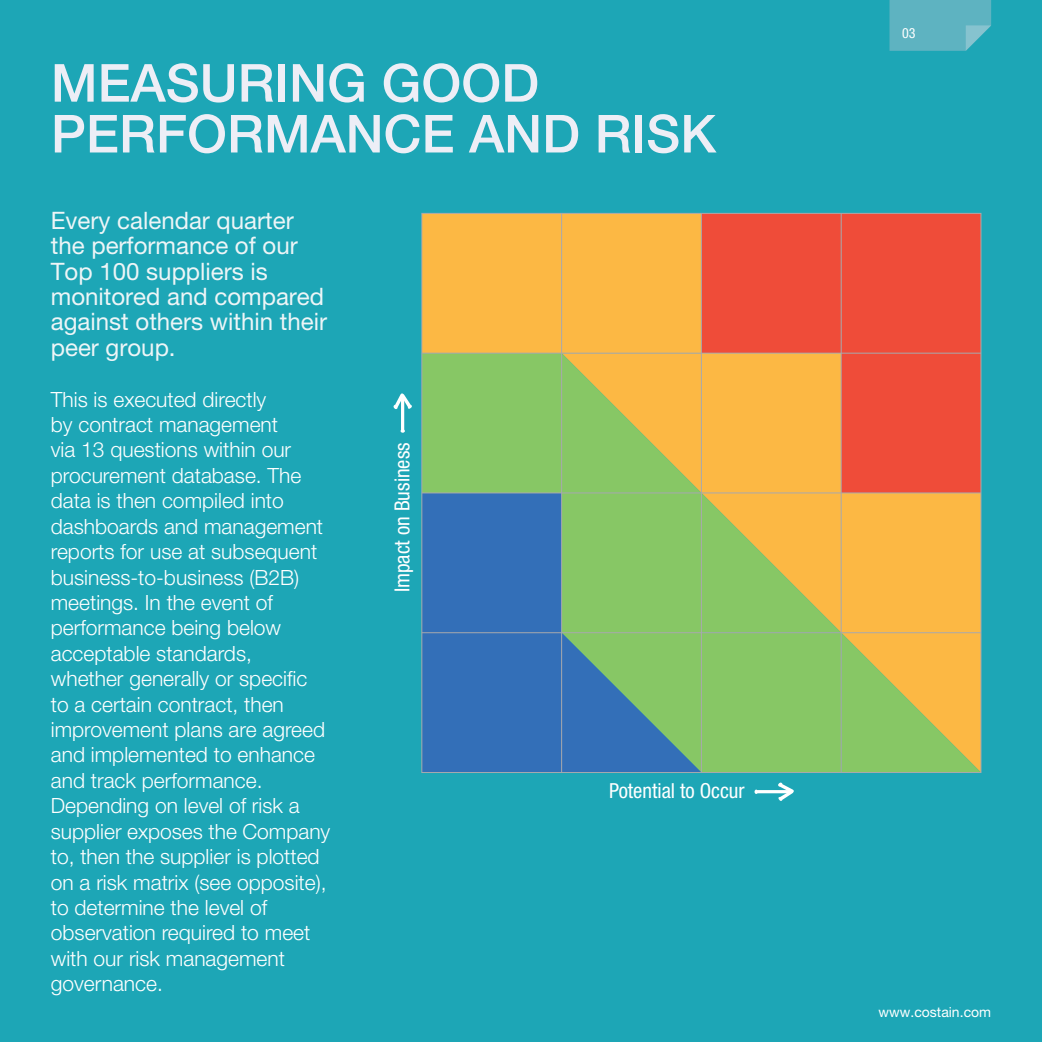
<style>
.page{position:relative;width:1042px;height:1042px;background:#1da6b6}
.page>*{position:absolute;margin:0;border:0;box-sizing:border-box;transform-origin:0 0}
.t1{font:500 52.5px/50.8px "Helvetica Neue LT Pro";color:#edeef6}
.t2{font:24.15px/25.4px "Helvetica Neue LT Pro";color:#edf5f7}
.t3{font:300 21px/25.4px "Helvetica Neue LT Pro";color:#fff}
.t4{font:condensed 20.82px "Helvetica Neue LT Pro";color:#fff}
.t5{font:14px "Helvetica Neue LT Pro";color:#fff}
.t6{font:condensed 14px "Helvetica Neue LT Pro";color:#fff}
</style>
<div class="page">
<div style="left:422px;top:213px;width:139px;height:140px;background:#fcb844"></div>
<div style="left:561px;top:213px;width:140px;height:140px;background:#fcb844"></div>
<div style="left:701px;top:213px;width:140px;height:140px;background:#ef4c39"></div>
<div style="left:841px;top:213px;width:140px;height:140px;background:#ef4c39"></div>
<div style="left:422px;top:353px;width:139px;height:140px;background:#87c765"></div>
<div style="left:422px;top:493px;width:139px;height:140px;background:#336fb8"></div>
<div style="left:422px;top:633px;width:139px;height:139px;background:#336fb8"></div>
<svg style="left:562px;top:354px;width:417px;height:417px;background:#c1ab56"></svg>
<div style="left:701px;top:633px;width:140px;height:139px;background:#87c765"></div>
<hr style="left:561px;top:213px;width:1px;height:559px;background:#a8a9ad">
<hr style="left:422px;top:492px;width:559px;height:1px;background:#a8a9ad">
<hr style="left:422px;top:353px;width:559px;height:1px;background:#a8a9ad">
<hr style="left:422px;top:632px;width:559px;height:1px;background:#a8a9ad">
<hr style="left:701px;top:213px;width:1px;height:559px;background:#a8a9ad">
<hr style="left:841px;top:213px;width:1px;height:559px;background:#a8a9ad">
<svg style="left:393px;top:393px;width:19px;height:40px"></svg>
<svg style="left:754px;top:782px;width:40px;height:19px"></svg>
<svg style="left:889px;top:0;width:102px;height:51px;background:#5cb3c1"></svg>
<h1 class="t1" style="left:51px;top:57px;width:667px">MEASURING GOOD<br>PERFORMANCE AND RISK</h1>
<p class="t2" style="left:51px;top:207px;width:278px">Every calendar quarter the performance of our<br>Top 100 suppliers is monitored and compared against others within their peer group.</p>
<p class="t3" style="left:51px;top:386px;width:281px">This is executed directly<br>by contract management<br>via 13 questions within our procurement database. The data is then compiled into dashboards and management reports for use at subsequent business-to-business (B2B) meetings. In the event of performance being below acceptable standards,<br>whether generally or specific to a certain contract, then improvement plans are agreed and implemented to enhance and track performance.<br>Depending on level of risk a supplier exposes the Company to, then the supplier is plotted on a risk matrix (see opposite), to determine the level of observation required to meet with our risk management governance.</p>
<p class="t4" style="left:390px;top:592px;width:151px;rotate:-90deg">Impact on Business</p>
<p class="t4" style="left:609px;top:779px;width:137px">Potential to Occur</p>
<p class="t6" style="left:902px;top:25px;width:15px">03</p>
<p class="t5" style="left:878px;top:1003px;width:114px">www.costain.com</p>
</div>
